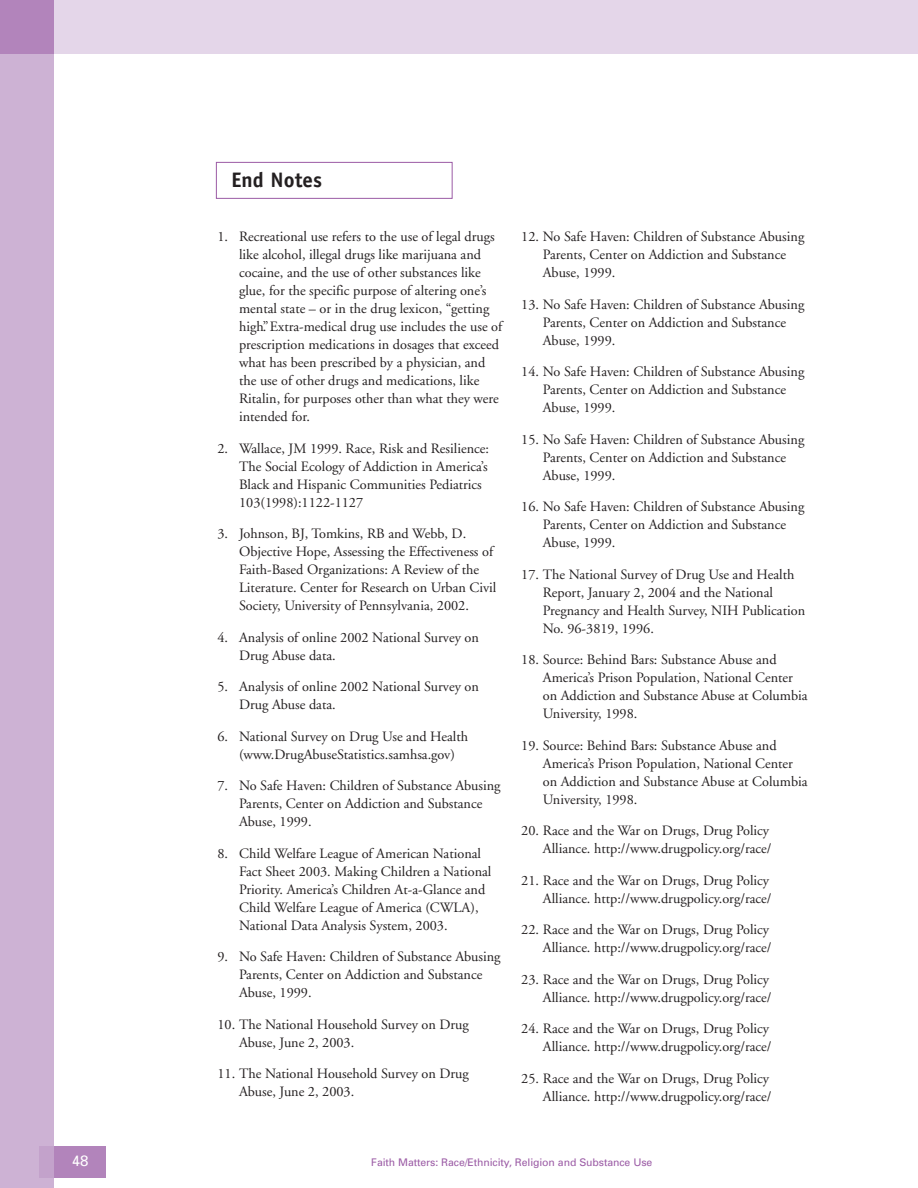
<style>
.page{position:relative;width:918px;height:1188px;background:#fff}
.page>*{position:absolute;margin:0;border:0;box-sizing:border-box;transform-origin:0 0}
.t1{font:700 21px "Officina Sans";color:#231f20}
.t2{font:15px "Univers";color:#fff}
.t3{font:14.25px/18px "Adobe Garamond";color:#231f20}
.t4{font:10.5px "Univers";letter-spacing:-.01em;color:#9b5ba5}
</style>
<div class="page">
<div style="left:0;top:0;width:54px;height:1188px;background:#cdb2d4"></div>
<div style="left:39px;top:1146px;width:67px;height:32px;background:#b284bb"></div>
<div style="left:39px;top:1146px;width:15px;height:32px;background:#c3a2cb"></div>
<div style="left:0;top:0;width:918px;height:54px;background:#e4d6e9"></div>
<div style="left:0;top:0;width:54px;height:54px;background:#b284bb"></div>
<div style="left:216px;top:162px;width:237px;height:37px;border:1px solid #9b5ba5"></div>
<h1 class="t1" style="left:232px;top:172px;width:92px">End Notes</h1>
<p class="t3" style="left:239px;top:229px;width:265px;text-indent:-22px">1. Recreational use refers to the use of legal drugs like alcohol, illegal drugs like marijuana and cocaine, and the use of other substances like glue, for the specific purpose of altering one’s mental state – or in the drug lexicon, “getting high”. Extra-medical drug use includes the use of prescription medications in dosages that exceed what has been prescribed by a physician, and the use of other drugs and medications, like Ritalin, for purposes other than what they were intended for.</p>
<p class="t3" style="left:239px;top:440px;width:251px;text-indent:-22px">2. Wallace, JM 1999. Race, Risk and Resilience:<br>The Social Ecology of Addiction in America’s Black and Hispanic Communities Pediatrics 103(1998):1122-1127</p>
<p class="t3" style="left:239px;top:526px;width:259px;text-indent:-22px">3. Johnson, BJ, Tomkins, RB and Webb, D.<br>Objective Hope, Assessing the Effectiveness of Faith-Based Organizations: A Review of the Literature. Center for Research on Urban Civil Society, University of Pennsylvania, 2002.</p>
<p class="t3" style="left:239px;top:629px;width:241px;text-indent:-22px">4. Analysis of online 2002 National Survey on<br>Drug Abuse data.</p>
<p class="t3" style="left:239px;top:679px;width:241px;text-indent:-22px">5. Analysis of online 2002 National Survey on<br>Drug Abuse data.</p>
<p class="t3" style="left:217px;top:728px;width:252px;text-align:center">6. National Survey on Drug Use and Health (www.DrugAbuseStatistics.samhsa.gov)</p>
<p class="t3" style="left:239px;top:778px;width:263px;text-indent:-22px">7. No Safe Haven: Children of Substance Abusing<br>Parents, Center on Addiction and Substance<br>Abuse, 1999.</p>
<p class="t3" style="left:239px;top:845px;width:254px;text-indent:-22px">8. Child Welfare League of American National Fact Sheet 2003. Making Children a National Priority. America’s Children At-a-Glance and Child Welfare League of America (CWLA), National Data Analysis System, 2003.</p>
<p class="t3" style="left:239px;top:949px;width:263px;text-indent:-22px">9. No Safe Haven: Children of Substance Abusing<br>Parents, Center on Addiction and Substance<br>Abuse, 1999.</p>
<p class="t3" style="left:239px;top:1016px;width:231px;text-indent:-22px">10. The National Household Survey on Drug<br>Abuse, June 2, 2003.</p>
<p class="t3" style="left:239px;top:1066px;width:231px;text-indent:-22px">11. The National Household Survey on Drug<br>Abuse, June 2, 2003.</p>
<p class="t3" style="left:543px;top:229px;width:263px;text-indent:-22px">12. No Safe Haven: Children of Substance Abusing<br>Parents, Center on Addiction and Substance<br>Abuse, 1999.</p>
<p class="t3" style="left:543px;top:296px;width:263px;text-indent:-22px">13. No Safe Haven: Children of Substance Abusing<br>Parents, Center on Addiction and Substance<br>Abuse, 1999.</p>
<p class="t3" style="left:543px;top:364px;width:263px;text-indent:-22px">14. No Safe Haven: Children of Substance Abusing<br>Parents, Center on Addiction and Substance<br>Abuse, 1999.</p>
<p class="t3" style="left:543px;top:431px;width:263px;text-indent:-22px">15. No Safe Haven: Children of Substance Abusing<br>Parents, Center on Addiction and Substance<br>Abuse, 1999.</p>
<p class="t3" style="left:543px;top:499px;width:263px;text-indent:-22px">16. No Safe Haven: Children of Substance Abusing<br>Parents, Center on Addiction and Substance<br>Abuse, 1999.</p>
<p class="t3" style="left:543px;top:566px;width:264px;text-indent:-22px">17. The National Survey of Drug Use and Health Report, January 2, 2004 and the National Pregnancy and Health Survey, NIH Publication No. 96-3819, 1996.</p>
<p class="t3" style="left:543px;top:652px;width:266px;text-indent:-22px">18. Source: Behind Bars: Substance Abuse and America’s Prison Population, National Center on Addiction and Substance Abuse at Columbia University, 1998.</p>
<p class="t3" style="left:543px;top:737px;width:266px;text-indent:-22px">19. Source: Behind Bars: Substance Abuse and America’s Prison Population, National Center on Addiction and Substance Abuse at Columbia University, 1998.</p>
<p class="t3" style="left:521px;top:823px;width:252px;text-align:right">20. Race and the War on Drugs, Drug Policy<br>Alliance. http://www.drugpolicy.org/race/</p>
<p class="t3" style="left:521px;top:872px;width:252px;text-align:right">21. Race and the War on Drugs, Drug Policy<br>Alliance. http://www.drugpolicy.org/race/</p>
<p class="t3" style="left:521px;top:922px;width:252px;text-align:right">22. Race and the War on Drugs, Drug Policy<br>Alliance. http://www.drugpolicy.org/race/</p>
<p class="t3" style="left:521px;top:971px;width:252px;text-align:right">23. Race and the War on Drugs, Drug Policy<br>Alliance. http://www.drugpolicy.org/race/</p>
<p class="t3" style="left:521px;top:1021px;width:252px;text-align:right">24. Race and the War on Drugs, Drug Policy<br>Alliance. http://www.drugpolicy.org/race/</p>
<p class="t3" style="left:521px;top:1070px;width:252px;text-align:right">25. Race and the War on Drugs, Drug Policy<br>Alliance. http://www.drugpolicy.org/race/</p>
<p class="t2" style="left:72px;top:1156px;width:18px">48</p>
<p class="t4" style="left:371px;top:1159px;width:283px">Faith Matters: Race/Ethnicity, Religion and Substance Use</p>
</div>
